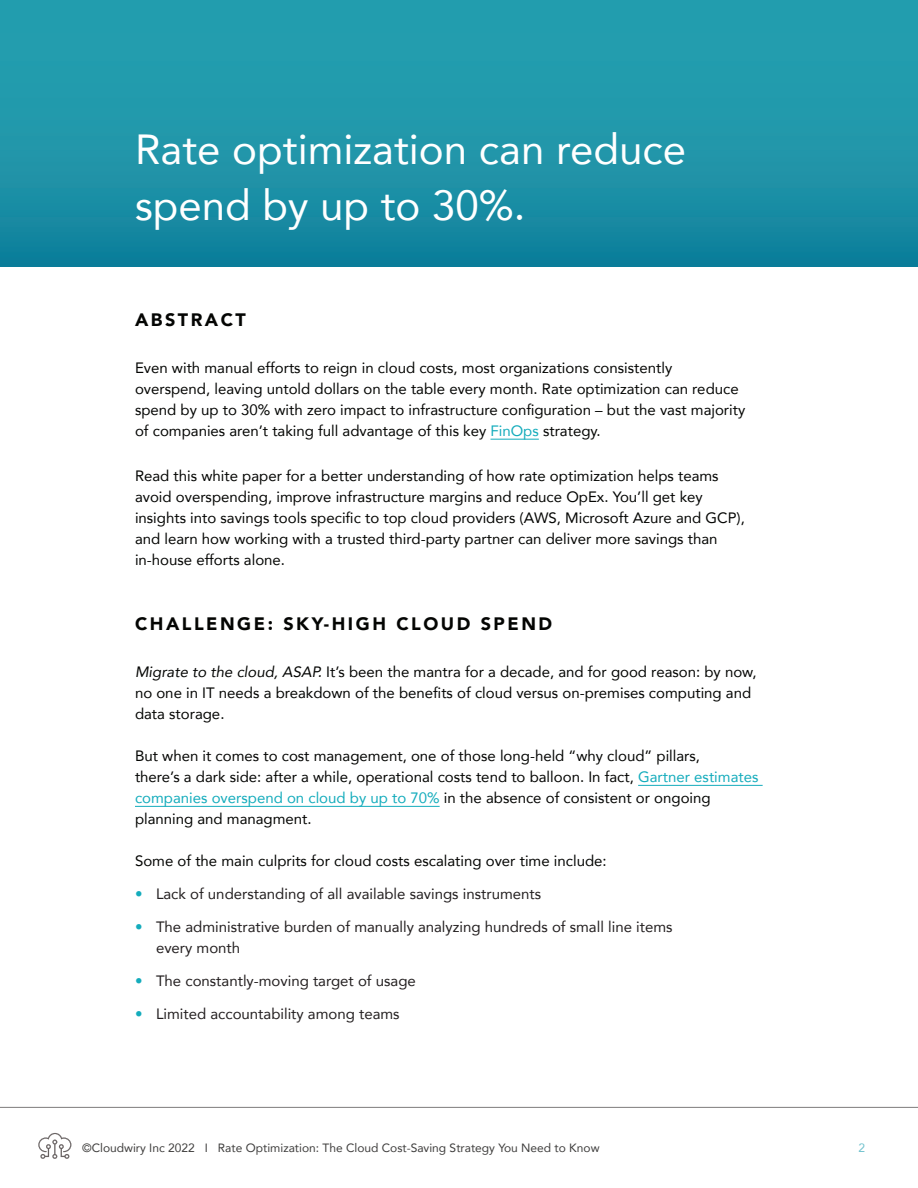
<style>
.page{position:relative;width:918px;height:1188px;background:#fff}
.page>*{position:absolute;margin:0;border:0;box-sizing:border-box;transform-origin:0 0}
.t1{font:42px/56.4px "Avenir";color:#fff}
.t2{font:900 18px "Avenir";letter-spacing:.14em;color:#040503}
.t3{font:15px/21px "Avenir";color:#040503}
.t4{font:15px/21px "Avenir";color:#231f20}
.t5{font:12px "Avenir";color:#3e3d3c}
.t6{font:12px "Avenir";color:#6fc1cd}
.s1{color:#14acbc}
.s2{font-style:italic}
</style>
<div class="page">
<svg style="left:38px;top:1133px;width:33px;height:26px"></svg>
<div style="left:0;top:0;width:918px;height:266px;background:linear-gradient(to bottom,#28a4b2,#14859f)"></div>
<hr style="left:491px;top:439px;width:48px;height:1px;background:#14acbc">
<hr style="left:638px;top:785px;width:125px;height:1px;background:#14acbc">
<hr style="left:135px;top:806px;width:305px;height:1px;background:#14acbc">
<hr style="left:0;top:1107px;width:918px;height:1px;background:#7e7b7b">
<p class="t1" style="left:135px;top:120px;width:553px">Rate optimization can reduce spend by up to 30%.</p>
<p class="t2" style="left:135px;top:304px;width:112px">ABSTRACT</p>
<p class="t3" style="left:135px;top:357px;width:612px">Even with manual efforts to reign in cloud costs, most organizations consistently overspend, leaving untold dollars on the table every month. Rate optimization can reduce spend by up to 30% with zero impact to infrastructure configuration – but the vast majority of companies aren’t taking full advantage of this key <span class="s1">FinOps</span> strategy.</p>
<p class="t3" style="left:135px;top:465px;width:611px">Read this white paper for a better understanding of how rate optimization helps teams avoid overspending, improve infrastructure margins and reduce OpEx. You’ll get key insights into savings tools specific to top cloud providers (AWS, Microsoft Azure and GCP), and learn how working with a trusted third-party partner can deliver more savings than in-house efforts alone.</p>
<p class="t2" style="left:135px;top:608px;width:419px">CHALLENGE: SKY-HIGH CLOUD SPEND</p>
<p class="t3" style="left:135px;top:661px;width:623px"><span class="s2">Migrate to the cloud, ASAP.</span> It’s been the mantra for a decade, and for good reason: by now, no one in IT needs a breakdown of the benefits of cloud versus on-premises computing and data storage.</p>
<p class="t3" style="left:135px;top:745px;width:625px">But when it comes to cost management, one of those long-held “why cloud” pillars,<br>there’s a dark side: after a while, operational costs tend to balloon. In fact, <span class="s1">Gartner estimates companies overspend on cloud by up to 70%</span> in the absence of consistent or ongoing planning and managment.</p>
<p class="t3" style="left:135px;top:850px;width:473px">Some of the main culprits for cloud costs escalating over time include:</p>
<p class="t4" style="left:135px;top:883px;width:408px"><span class="s1">•</span> Lack of understanding of all available savings instruments</p>
<p class="t4" style="left:156px;top:916px;width:518px;text-indent:-21px"><span class="s1">•</span> The administrative burden of manually analyzing hundreds of small line items every month</p>
<p class="t4" style="left:135px;top:970px;width:282px"><span class="s1">•</span> The constantly-moving target of usage</p>
<p class="t4" style="left:135px;top:1003px;width:266px"><span class="s1">•</span> Limited accountability among teams</p>
<p class="t5" style="left:82px;top:1139px;width:519px">©Cloudwiry Inc 2022 I Rate Optimization: The Cloud Cost-Saving Strategy You Need to Know</p>
<p class="t6" style="left:858px;top:1139px;width:8px">2</p>
</div>
